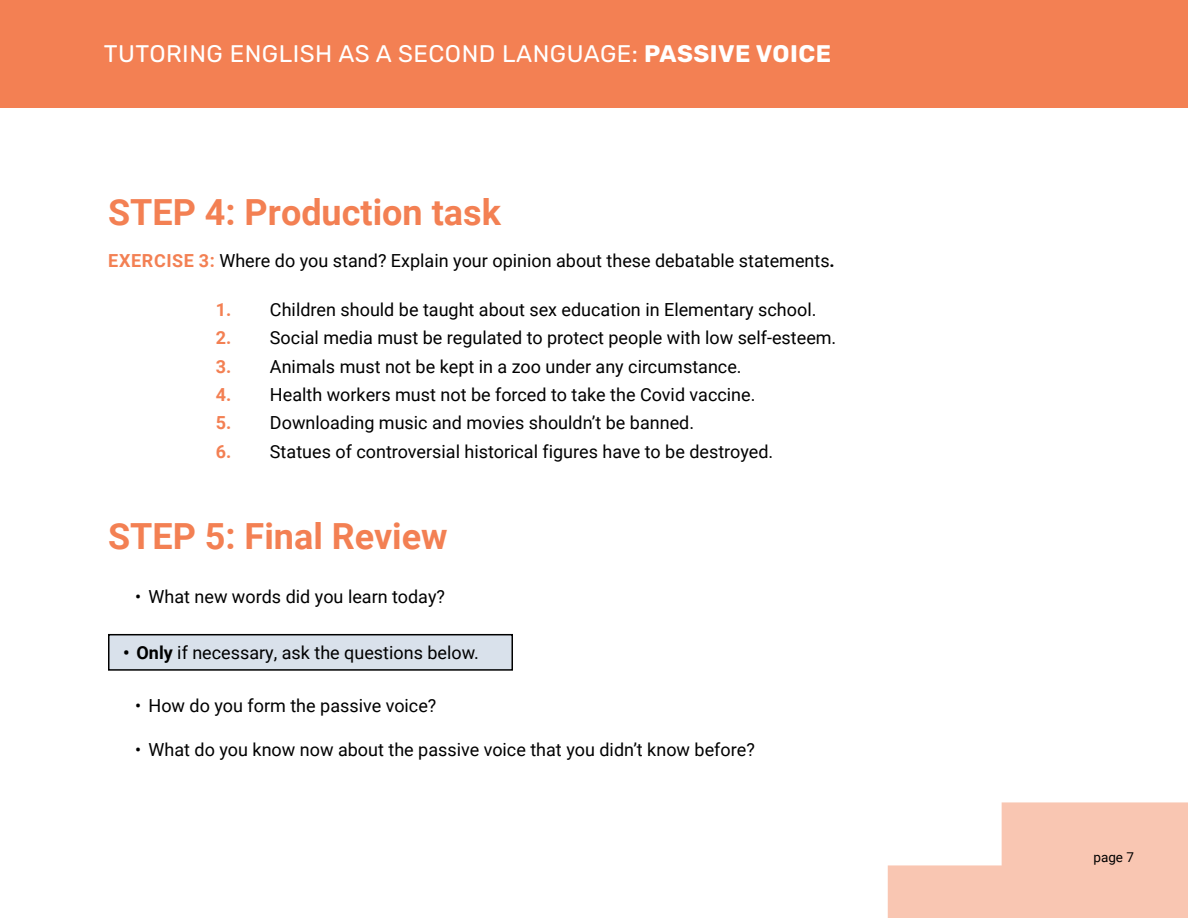
<style>
.page{position:relative;width:1188px;height:918px;background:#fff}
.page>*{position:absolute;margin:0;border:0;box-sizing:border-box;transform-origin:0 0}
.t1{font:700 36px "Roboto";color:#f38053}
.t2{font:24px "Rubik";letter-spacing:.02em;color:#fff}
.t3{font:18px "Roboto";color:#000}
.t4{font:13.5px "Roboto";color:#000}
.s1{font-weight:700}
.s2{font-weight:700;color:#f38053}
</style>
<div class="page">
<svg style="left:888px;top:802px;width:300px;height:116px"></svg>
<div style="left:0;top:0;width:1188px;height:108px;background:#f38053"></div>
<div style="left:109px;top:635px;width:403px;height:35px;background:#d9e1eb"></div>
<div style="left:108px;top:634px;width:405px;height:37px;border:2px solid #000"></div>
<h2 class="t2" style="left:104px;top:40px;width:729px">TUTORING ENGLISH AS A SECOND LANGUAGE: <span class="s1">PASSIVE VOICE</span></h2>
<h1 class="t1" style="left:108px;top:187px;width:394px">STEP 4: Production task</h1>
<p class="t3" style="left:108px;top:248px;width:728px"><span class="s2">EXERCISE 3:</span> Where do you stand? Explain your opinion about these debatable statements<span class="s1">.</span></p>
<p class="t3" style="left:216px;top:297px;width:602px"><span class="s2">1.</span> Children should be taught about sex education in Elementary school.</p>
<p class="t3" style="left:216px;top:325px;width:622px"><span class="s2">2.</span> Social media must be regulated to protect people with low self-esteem.</p>
<p class="t3" style="left:216px;top:354px;width:527px"><span class="s2">3.</span> Animals must not be kept in a zoo under any circumstance.</p>
<p class="t3" style="left:216px;top:382px;width:541px"><span class="s2">4.</span> Health workers must not be forced to take the Covid vaccine.</p>
<p class="t3" style="left:216px;top:410px;width:480px"><span class="s2">5.</span> Downloading music and movies shouldn’t be banned.</p>
<p class="t3" style="left:216px;top:439px;width:559px"><span class="s2">6.</span> Statues of controversial historical figures have to be destroyed.</p>
<h1 class="t1" style="left:108px;top:511px;width:341px">STEP 5: Final Review</h1>
<p class="t3" style="left:135px;top:584px;width:312px">• What new words did you learn today?</p>
<p class="t3" style="left:123px;top:640px;width:357px"><span class="s1">• Only</span> if necessary, ask the questions below.</p>
<p class="t3" style="left:135px;top:693px;width:303px">• How do you form the passive voice?</p>
<p class="t3" style="left:135px;top:737px;width:621px">• What do you know now about the passive voice that you didn’t know before?</p>
<p class="t4" style="left:1093px;top:848px;width:42px">page 7</p>
</div>
